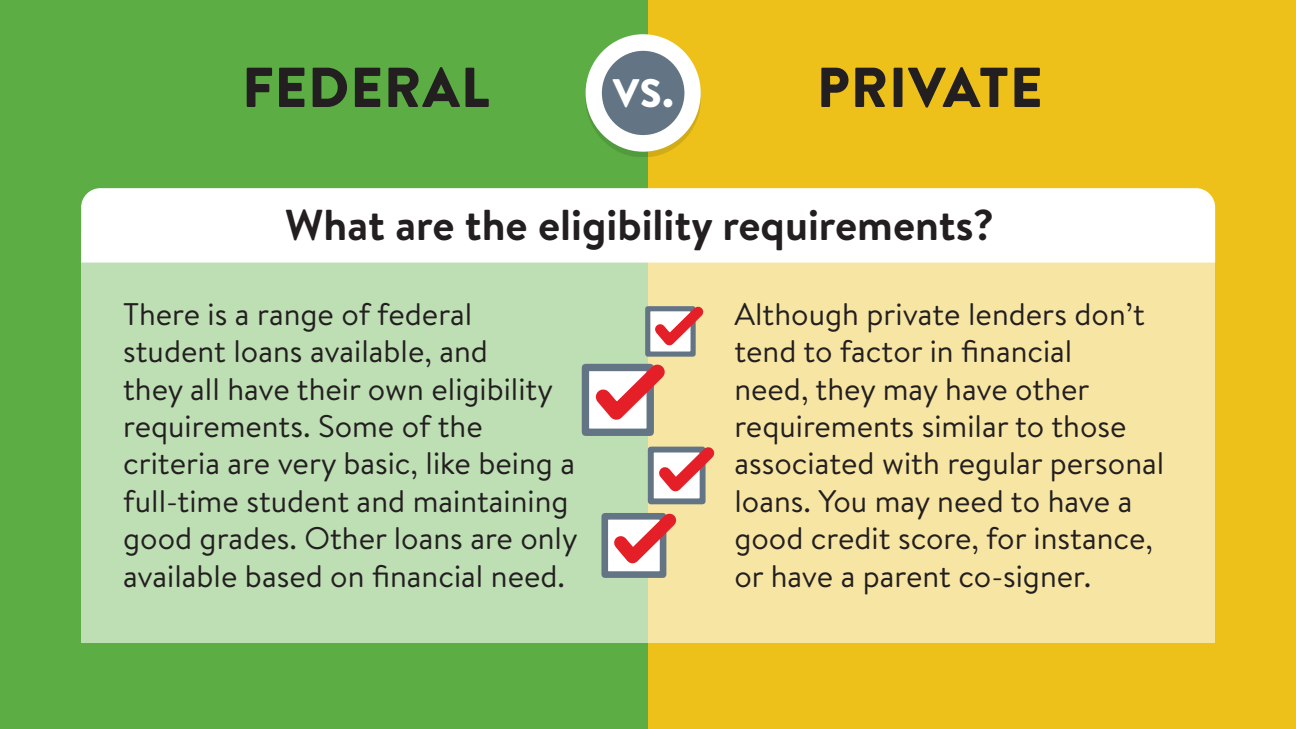
<style>
.page{position:relative;width:1296px;height:729px;background:#fff}
.page>*{position:absolute;margin:0;border:0;box-sizing:border-box;transform-origin:0 0}
.t1{font:900 56.1px "Brandon Text";letter-spacing:.02em;color:#231f20}
.t2{font:700 43.2px "Brandon Text";color:#231f20}
.t3{font:900 39.75px "Brandon Text";color:#fff}
.t4{font:31.2px/37.5px "Brandon Text";color:#231f20}
</style>
<div class="page">
<div style="left:0;top:0;width:648px;height:729px;background:#5dad45"></div>
<div style="left:648px;top:0;width:648px;height:729px;background:#edc11a"></div>
<svg style="left:81px;top:263px;width:1134px;height:380px;background:#dae1ab"></svg>
<div style="left:81px;top:188px;width:1134px;height:75px;background:#fff"></div>
<div style="left:585px;top:39px;width:116px;height:117px;background:#637584;opacity:.2"></div>
<div style="left:586px;top:34px;width:115px;height:118px;background:#fff;border-radius:50%"></div>
<div style="left:602px;top:51px;width:82px;height:84px;background:#637585;border-radius:50%"></div>
<svg style="left:601px;top:576px;width:65px;height:2px"></svg>
<svg style="left:582px;top:297px;width:143px;height:279px;background:#d4c6a7"></svg>
<h1 class="t1" style="left:242px;top:48px;width:249px">FEDERAL</h1>
<h1 class="t1" style="left:817px;top:48px;width:227px">PRIVATE</h1>
<p class="t3" style="left:613px;top:65px;width:62px">VS.</p>
<h2 class="t2" style="left:285px;top:195px;width:711px">What are the eligibility requirements?</h2>
<p class="t4" style="left:123px;top:294px;width:456px">There is a range of federal student loans available, and<br>they all have their own eligibility requirements. Some of the criteria are very basic, like being a full-time student and maintaining good grades. Other loans are only available based on financial need.</p>
<p class="t4" style="left:734px;top:294px;width:431px">Although private lenders don’t tend to factor in financial<br>need, they may have other requirements similar to those associated with regular personal loans. You may need to have a good credit score, for instance, or have a parent co-signer.</p>
</div>
